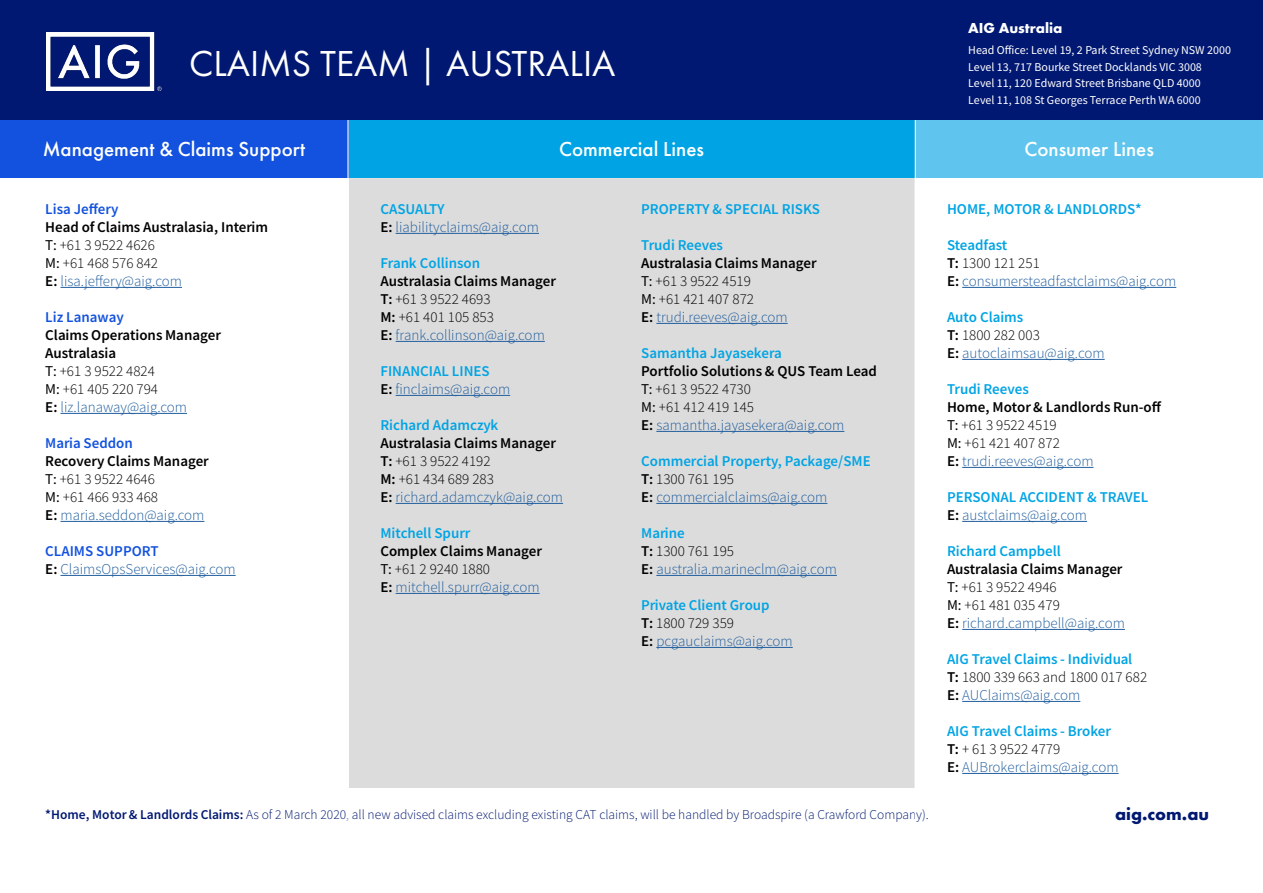
<style>
.page{position:relative;width:1263px;height:893px;background:#fff}
.page>*{position:absolute;margin:0;border:0;box-sizing:border-box;transform-origin:0 0}
.t1{font:37.5px "Futura PT";color:#fff}
.t2{font:500 21px "Futura PT";color:#fff}
.t3{font:700 18px "Futura PT";color:#001871}
.t4{font:15px/18px "Source Sans Variable";letter-spacing:.005em;color:#000}
.t5{font:15px/18px "Source Sans Variable";letter-spacing:.005em;color:#215e9e}
.t6{font:15px/18px "Source Sans Variable";letter-spacing:.03em;color:#00a4e4}
.t7{font:15px "Source Sans Variable";letter-spacing:.03em;color:#1352de}
.t8{font:700 15px "Futura PT";color:#fff}
.t9{font:13.5px "Source Sans Variable";letter-spacing:.005em;color:#001871}
.t10{font:12px/16.5px "Source Sans Variable";letter-spacing:.02em;color:#fff}
.s1{color:#215e9e}
.s2{color:#1352de}
.s3{color:#000}
.s4{color:#00a4e4}
</style>
<div class="page">
<div style="left:347px;top:177px;width:569px;height:612px;background:#dcdcdc;border:2px solid #fff"></div>
<div style="left:348px;top:119px;width:567px;height:58px;background:#00a4e4"></div>
<div style="left:0;top:119px;width:348px;height:58px;background:#1352de"></div>
<div style="left:915px;top:119px;width:348px;height:58px;background:#5fc5ee"></div>
<hr style="left:60px;top:287px;width:122px;height:1px;background:#215e9e">
<hr style="left:60px;top:413px;width:127px;height:1px;background:#215e9e">
<hr style="left:60px;top:521px;width:144px;height:1px;background:#215e9e">
<hr style="left:60px;top:575px;width:176px;height:1px;background:#215e9e">
<hr style="left:396px;top:233px;width:143px;height:1px;background:#215e9e">
<hr style="left:396px;top:341px;width:149px;height:1px;background:#215e9e">
<hr style="left:396px;top:395px;width:114px;height:1px;background:#215e9e">
<hr style="left:396px;top:503px;width:167px;height:1px;background:#215e9e">
<hr style="left:396px;top:593px;width:144px;height:1px;background:#215e9e">
<hr style="left:656px;top:323px;width:132px;height:1px;background:#215e9e">
<hr style="left:656px;top:431px;width:188px;height:1px;background:#215e9e">
<hr style="left:656px;top:503px;width:171px;height:1px;background:#215e9e">
<hr style="left:656px;top:575px;width:181px;height:1px;background:#215e9e">
<hr style="left:656px;top:647px;width:137px;height:1px;background:#215e9e">
<hr style="left:962px;top:287px;width:214px;height:1px;background:#215e9e">
<hr style="left:962px;top:359px;width:143px;height:1px;background:#215e9e">
<hr style="left:962px;top:467px;width:131px;height:1px;background:#215e9e">
<hr style="left:962px;top:521px;width:125px;height:1px;background:#215e9e">
<hr style="left:962px;top:629px;width:163px;height:1px;background:#215e9e">
<hr style="left:962px;top:701px;width:118px;height:1px;background:#215e9e">
<hr style="left:962px;top:773px;width:156px;height:1px;background:#215e9e">
<hr style="left:915px;top:119px;width:1px;height:721px;background:#fff">
<hr style="left:347px;top:119px;width:2px;height:731px;background:#fff">
<div style="left:0;top:0;width:1263px;height:119px;background:#001871"></div>
<img style="left:47px;top:32px;width:115px;height:58px">
<h1 class="t1" style="left:189px;top:41px;width:428px">CLAIMS TEAM | AUSTRALIA</h1>
<p class="t8" style="left:968px;top:19px;width:96px">AIG Australia</p>
<p class="t10" style="left:968px;top:42px;width:264px">Head Office: Level 19, 2 Park Street Sydney NSW 2000<br>Level 13, 717 Bourke Street Docklands VIC 3008<br>Level 11, 120 Edward Street Brisbane QLD 4000<br>Level 11, 108 St Georges Terrace Perth WA 6000</p>
<h2 class="t2" style="left:43px;top:137px;width:264px">Management &amp; Claims Support</h2>
<h2 class="t2" style="left:559px;top:137px;width:147px">Commercial Lines</h2>
<h2 class="t2" style="left:1024px;top:137px;width:131px">Consumer Lines</h2>
<p class="t7" style="left:45px;top:200px;width:74px">Lisa Jeffery</p>
<p class="t4" style="left:45px;top:218px;width:224px">Head of Claims Australasia, Interim<br>T: +61 3 9522 4626<br>M: +61 468 576 842<br>E: <span class="s1">lisa.jeffery@aig.com</span></p>
<p class="t7" style="left:45px;top:308px;width:79px">Liz Lanaway</p>
<p class="t4" style="left:45px;top:326px;width:176px">Claims Operations Manager<br>Australasia<br>T: +61 3 9522 4824<br>M: +61 405 220 794<br>E: <span class="s1">liz.lanaway@aig.com</span></p>
<p class="t7" style="left:45px;top:434px;width:89px">Maria Seddon</p>
<p class="t4" style="left:45px;top:452px;width:164px">Recovery Claims Manager<br>T: +61 3 9522 4646<br>M: +61 466 933 468<br>E: <span class="s1">maria.seddon@aig.com</span></p>
<p class="t5" style="left:45px;top:542px;width:192px"><span class="s2">CLAIMS SUPPORT<br></span><span class="s3">E:</span> ClaimsOpsServices@aig.com</p>
<p class="t5" style="left:380px;top:200px;width:160px"><span class="s4">CASUALTY<br></span><span class="s3">E:</span> liabilityclaims@aig.com</p>
<p class="t6" style="left:380px;top:254px;width:101px">Frank Collinson</p>
<p class="t4" style="left:380px;top:272px;width:176px">Australasia Claims Manager<br>T: +61 3 9522 4693<br>M: +61 401 105 853<br>E: <span class="s1">frank.collinson@aig.com</span></p>
<p class="t5" style="left:380px;top:362px;width:131px"><span class="s4">FINANCIAL LINES<br></span><span class="s3">E:</span> finclaims@aig.com</p>
<p class="t6" style="left:380px;top:416px;width:118px">Richard Adamczyk</p>
<p class="t4" style="left:380px;top:434px;width:184px">Australasia Claims Manager<br>T: +61 3 9522 4192<br>M: +61 434 689 283<br>E: <span class="s1">richard.adamczyk@aig.com</span></p>
<p class="t6" style="left:380px;top:524px;width:91px">Mitchell Spurr</p>
<p class="t4" style="left:380px;top:542px;width:162px">Complex Claims Manager<br>T: +61 2 9240 1880<br>E: <span class="s1">mitchell.spurr@aig.com</span></p>
<p class="t6" style="left:641px;top:200px;width:180px">PROPERTY &amp; SPECIAL RISKS</p>
<p class="t6" style="left:641px;top:236px;width:83px">Trudi Reeves</p>
<p class="t4" style="left:641px;top:254px;width:176px">Australasia Claims Manager<br>T: +61 3 9522 4519<br>M: +61 421 407 872<br>E: <span class="s1">trudi.reeves@aig.com</span></p>
<p class="t6" style="left:641px;top:344px;width:142px">Samantha Jayasekera</p>
<p class="t4" style="left:641px;top:362px;width:237px">Portfolio Solutions &amp; QUS Team Lead<br>T: +61 3 9522 4730<br>M: +61 412 419 145<br>E: <span class="s1">samantha.jayasekera@aig.com</span></p>
<p class="t6" style="left:641px;top:452px;width:231px">Commercial Property, Package/SME</p>
<p class="t5" style="left:641px;top:470px;width:188px"><span class="s3">T: 1300 761 195<br>E:</span> commercialclaims@aig.com</p>
<p class="t6" style="left:641px;top:524px;width:45px">Marine</p>
<p class="t5" style="left:641px;top:542px;width:197px"><span class="s3">T: 1300 761 195<br>E:</span> australia.marineclm@aig.com</p>
<p class="t6" style="left:641px;top:596px;width:130px">Private Client Group</p>
<p class="t5" style="left:641px;top:614px;width:153px"><span class="s3">T: 1800 729 359<br>E:</span> pcgauclaims@aig.com</p>
<p class="t6" style="left:947px;top:200px;width:195px">HOME, MOTOR &amp; LANDLORDS*</p>
<p class="t6" style="left:947px;top:236px;width:61px">Steadfast</p>
<p class="t5" style="left:947px;top:254px;width:231px"><span class="s3">T: 1300 121 251<br>E:</span> consumersteadfastclaims@aig.com</p>
<p class="t6" style="left:947px;top:308px;width:77px">Auto Claims</p>
<p class="t5" style="left:947px;top:326px;width:159px"><span class="s3">T: 1800 282 003<br>E:</span> autoclaimsau@aig.com</p>
<p class="t6" style="left:947px;top:380px;width:83px">Trudi Reeves</p>
<p class="t4" style="left:947px;top:398px;width:216px">Home, Motor &amp; Landlords Run-off<br>T: +61 3 9522 4519<br>M: +61 421 407 872<br>E: <span class="s1">trudi.reeves@aig.com</span></p>
<p class="t6" style="left:947px;top:488px;width:202px">PERSONAL ACCIDENT &amp; TRAVEL<br><span class="s3">E:</span> <span class="s1">austclaims@aig.com</span></p>
<p class="t6" style="left:947px;top:542px;width:115px">Richard Campbell</p>
<p class="t4" style="left:947px;top:560px;width:179px">Australasia Claims Manager<br>T: +61 3 9522 4946<br>M: +61 481 035 479<br>E: <span class="s1">richard.campbell@aig.com</span></p>
<p class="t6" style="left:947px;top:650px;width:186px">AIG Travel Claims - Individual</p>
<p class="t4" style="left:947px;top:668px;width:202px">T: 1800 339 663 and 1800 017 682<br>E: <span class="s1">AUClaims@aig.com</span></p>
<p class="t6" style="left:947px;top:722px;width:165px">AIG Travel Claims - Broker</p>
<p class="t5" style="left:947px;top:740px;width:173px"><span class="s3">T: + 61 3 9522 4779<br>E:</span> AUBrokerclaims@aig.com</p>
<p class="t9" style="left:45px;top:806px;width:885px">*Home, Motor &amp; Landlords Claims: As of 2 March 2020, all new advised claims excluding existing CAT claims, will be handled by Broadspire (a Crawford Company).</p>
<p class="t3" style="left:1115px;top:802px;width:96px">aig.com.au</p>
</div>
